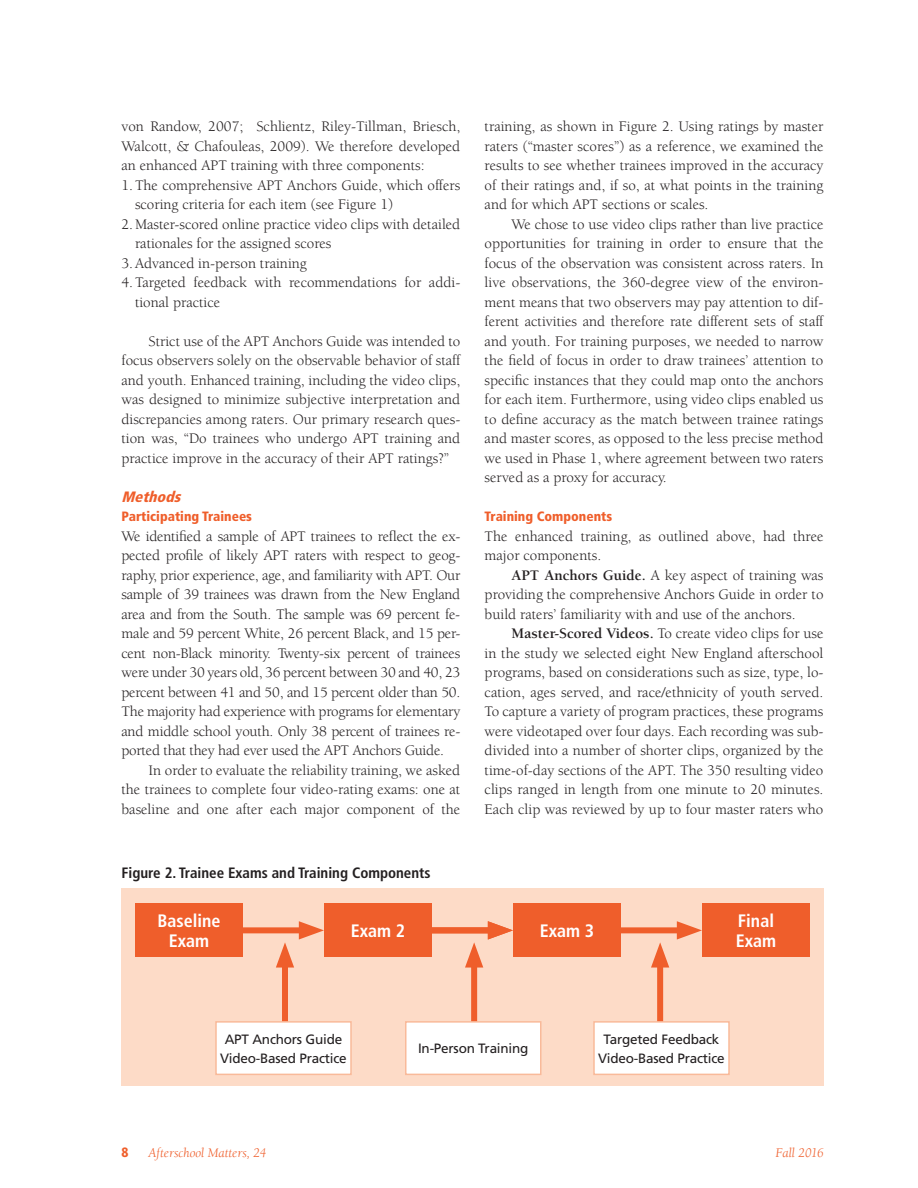
<style>
.page{position:relative;width:918px;height:1188px;background:#fff}
.page>*{position:absolute;margin:0;border:0;box-sizing:border-box;transform-origin:0 0}
.t1{font:700 condensed 18px/19.5px "Frutiger";color:#fff;text-align:center}
.t2{font:15px/19.5px "Berkeley";color:#231f20;text-align:justify}
.t3{font:700 condensed 15px "Frutiger";color:#231f20}
.t4{font:italic 900 condensed 15px "Frutiger";color:#ef5e2b}
.t5{font:13.5px/19.5px "Frutiger";letter-spacing:-.015em;color:#231f20;text-align:center}
.t6{font:900 condensed 13.5px "Frutiger";color:#ef5e2b}
.t7{font:italic 13.5px "Berkeley";color:#ef5e2b}
.s1{font-weight:700}
</style>
<div class="page">
<div style="left:122px;top:888px;width:702px;height:197px;background:#fddbc7"></div>
<div style="left:135px;top:903px;width:108px;height:54px;background:#ef5e2b"></div>
<div style="left:324px;top:903px;width:108px;height:54px;background:#ef5e2b"></div>
<div style="left:513px;top:903px;width:108px;height:54px;background:#ef5e2b"></div>
<div style="left:702px;top:903px;width:108px;height:54px;background:#ef5e2b"></div>
<div style="left:243px;top:927px;width:66px;height:6px;background:#ef5e2b"></div>
<div style="left:282px;top:957px;width:6px;height:66px;background:#ef5e2b"></div>
<svg style="left:276px;top:921px;width:48px;height:47px"></svg>
<div style="left:471px;top:957px;width:6px;height:66px;background:#ef5e2b"></div>
<div style="left:657px;top:957px;width:6px;height:66px;background:#ef5e2b"></div>
<svg style="left:651px;top:942px;width:18px;height:26px"></svg>
<div style="left:432px;top:927px;width:66px;height:6px;background:#ef5e2b"></div>
<svg style="left:465px;top:921px;width:48px;height:47px"></svg>
<div style="left:621px;top:927px;width:66px;height:6px;background:#ef5e2b"></div>
<svg style="left:677px;top:921px;width:25px;height:19px"></svg>
<div style="left:216px;top:1022px;width:135px;height:52px;background:#fff"></div>
<div style="left:215px;top:1021px;width:137px;height:54px;border:2px solid #f9ba9a"></div>
<div style="left:406px;top:1022px;width:135px;height:52px;background:#fff"></div>
<div style="left:405px;top:1021px;width:137px;height:54px;border:2px solid #f9ba9a"></div>
<div style="left:594px;top:1022px;width:135px;height:52px;background:#fff"></div>
<div style="left:593px;top:1021px;width:137px;height:54px;border:2px solid #f9ba9a"></div>
<p class="t2" style="left:122px;top:118px;width:340px">von Randow, 2007; Schlientz, Riley-Tillman, Briesch, Walcott, &amp; Chafouleas, 2009). We therefore developed an enhanced APT training with three components:</p>
<p class="t2" style="left:135px;top:177px;width:327px;text-indent:-14px">1. The comprehensive APT Anchors Guide, which offers scoring criteria for each item (see Figure 1)</p>
<p class="t2" style="left:135px;top:216px;width:327px;text-indent:-14px">2. Master-scored online practice video clips with detailed rationales for the assigned scores</p>
<p class="t2" style="left:122px;top:255px;width:187px">3. Advanced in-person training</p>
<p class="t2" style="left:135px;top:274px;width:327px;text-indent:-14px">4. Targeted feedback with recommendations for addi&shy;tional practice</p>
<p class="t2" style="left:122px;top:333px;width:340px;text-indent:27px">Strict use of the APT Anchors Guide was intended to focus observers solely on the observable behavior of staff and youth. Enhanced training, including the video clips, was designed to minimize subjective interpretation and discrepancies among raters. Our primary research ques&shy;tion was, “Do trainees who undergo APT training and practice improve in the accuracy of their APT ratings?”</p>
<p class="t4" style="left:122px;top:490px;width:64px">Methods</p>
<p class="t6" style="left:122px;top:511px;width:132px">Participating Trainees</p>
<p class="t2" style="left:122px;top:528px;width:340px">We identified a sample of APT trainees to reflect the ex&shy;pected profile of likely APT raters with respect to geog&shy;raphy, prior experience, age, and familiarity with APT. Our sample of 39 trainees was drawn from the New England area and from the South. The sample was 69 percent fe&shy;male and 59 percent White, 26 percent Black, and 15 per&shy;cent non-Black minority. Twenty-six percent of trainees were under 30 years old, 36 percent between 30 and 40, 23 percent between 41 and 50, and 15 percent older than 50.<br>The majority had experience with programs for elementary and middle school youth. Only 38 percent of trainees re&shy;ported that they had ever used the APT Anchors Guide.</p>
<p class="t2" style="left:122px;top:762px;width:340px;text-indent:27px">In order to evaluate the reliability training, we asked the trainees to complete four video-rating exams: one at baseline and one after each major component of the</p>
<p class="t2" style="left:485px;top:118px;width:340px">training, as shown in Figure 2. Using ratings by master raters (“master scores”) as a reference, we examined the results to see whether trainees improved in the accuracy of their ratings and, if so, at what points in the training and for which APT sections or scales.</p>
<p class="t2" style="left:485px;top:216px;width:340px;text-indent:27px">We chose to use video clips rather than live practice opportunities for training in order to ensure that the focus of the observation was consistent across raters. In live observations, the 360-degree view of the environ&shy;ment means that two observers may pay attention to dif&shy;ferent activities and therefore rate different sets of staff and youth. For training purposes, we needed to narrow the field of focus in order to draw trainees’ attention to specific instances that they could map onto the anchors for each item. Furthermore, using video clips enabled us to define accuracy as the match between trainee ratings and master scores, as opposed to the less precise method we used in Phase 1, where agreement between two raters served as a proxy for accuracy.</p>
<p class="t6" style="left:485px;top:511px;width:129px">Training Components</p>
<p class="t2" style="left:485px;top:528px;width:340px">The enhanced training, as outlined above, had three major components.</p>
<p class="t2" style="left:485px;top:567px;width:340px;text-indent:27px"><span class="s1">APT Anchors Guide.</span> A key aspect of training was providing the comprehensive Anchors Guide in order to build raters’ familiarity with and use of the anchors.</p>
<p class="t2" style="left:485px;top:625px;width:340px;text-indent:27px"><span class="s1">Master-Scored Videos.</span> To create video clips for use in the study we selected eight New England afterschool programs, based on considerations such as size, type, lo&shy;cation, ages served, and race/ethnicity of youth served.<br>To capture a variety of program practices, these programs were videotaped over four days. Each recording was sub&shy;divided into a number of shorter clips, organized by the time-of-day sections of the APT. The 350 resulting video clips ranged in length from one minute to 20 minutes.<br>Each clip was reviewed by up to four master raters who</p>
<p class="t3" style="left:122px;top:866px;width:311px">Figure 2. Trainee Exams and Training Components</p>
<p class="t1" style="left:157px;top:913px;width:65px">Baseline<br>Exam</p>
<p class="t1" style="left:351px;top:923px;width:56px">Exam 2</p>
<p class="t1" style="left:540px;top:923px;width:56px">Exam 3</p>
<p class="t1" style="left:736px;top:913px;width:42px;text-align:left">Final<br>Exam</p>
<p class="t5" style="left:220px;top:1030px;width:128px">APT Anchors Guide<br>Video-Based Practice</p>
<p class="t5" style="left:418px;top:1040px;width:112px">In-Person Training</p>
<p class="t5" style="left:598px;top:1030px;width:128px">Targeted Feedback<br>Video-Based Practice</p>
<p class="t6" style="left:122px;top:1147px;width:9px">8</p>
<p class="t7" style="left:149px;top:1147px;width:119px">Afterschool Matters, 24</p>
<p class="t7" style="left:776px;top:1147px;width:49px">Fall 2016</p>
</div>
